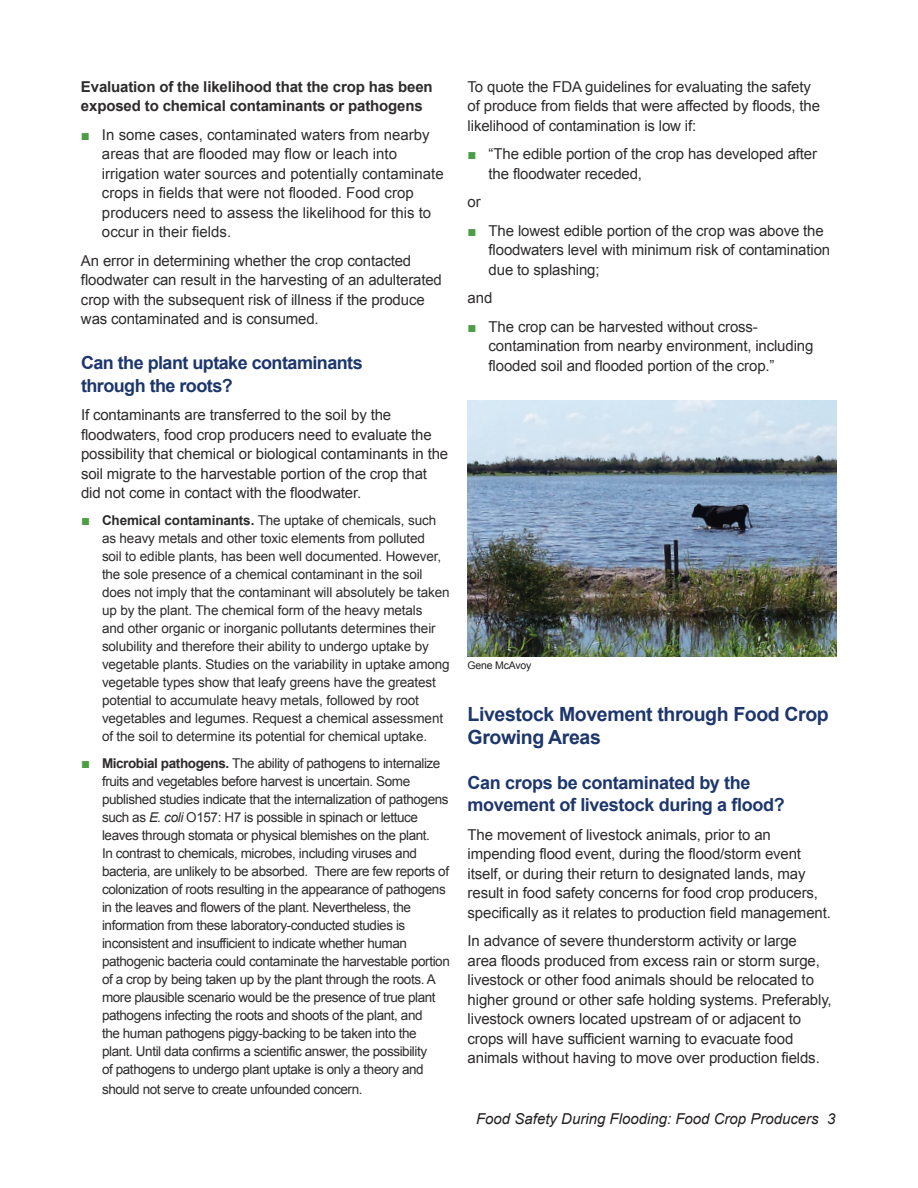
<style>
.page{position:relative;width:918px;height:1188px;background:#fff}
.page>*{position:absolute;margin:0;border:0;box-sizing:border-box;transform-origin:0 0}
.t1{font:700 19.5px/22.5px "Arial";letter-spacing:-.02em;color:#1d366c}
.t2{font:700 18px/22.5px "Arial";letter-spacing:-.02em;color:#1d366c}
.t3{font:15px/19.5px "Arial";letter-spacing:-.01em;color:#2e2b2c}
.t4{font:700 15px/19.5px "Arial";letter-spacing:-.01em;color:#2e2b2c}
.t5{font:italic 15px "Arial";color:#231f20}
.t6{font:13.5px/18px "Arial";letter-spacing:-.03em;color:#2e2b2c}
.t7{font:13.5px/18px "Arial";letter-spacing:-.01em;color:#2e2b2c}
.t8{font:10.5px "Arial";letter-spacing:-.02em;color:#231f20}
.s1{color:#4c9e45}
.s2{font-size:15px;color:#4c9e45}
.s3{font-weight:700}
.s4{font-style:italic}
</style>
<div class="page">
<img style="left:468px;top:400px;width:369px;height:256px">
<p class="t4" style="left:81px;top:77px;width:353px">Evaluation of the likelihood that the crop has been exposed to chemical contaminants or pathogens</p>
<p class="t3" style="left:102px;top:125px;width:343px;text-indent:-21px"><span class="s1">■</span> In some cases, contaminated waters from nearby areas that are flooded may flow or leach into irrigation water sources and potentially contaminate crops in fields that were not flooded. Food crop producers need to assess the likelihood for this to occur in their fields.</p>
<p class="t3" style="left:81px;top:251px;width:362px">An error in determining whether the crop contacted floodwater can result in the harvesting of an adulterated crop with the subsequent risk of illness if the produce was contaminated and is consumed.</p>
<p class="t2" style="left:81px;top:352px;width:283px">Can the plant uptake contaminants through the roots?</p>
<p class="t3" style="left:81px;top:406px;width:369px">If contaminants are transferred to the soil by the floodwaters, food crop producers need to evaluate the possibility that chemical or biological contaminants in the soil migrate to the harvestable portion of the crop that did not come in contact with the floodwater.</p>
<p class="t7" style="left:102px;top:512px;width:349px;text-indent:-21px"><span class="s2">■</span> <span class="s3">Chemical contaminants.</span> The uptake of chemicals, such as heavy metals and other toxic elements from polluted<br>soil to edible plants, has been well documented. However, the sole presence of a chemical contaminant in the soil does not imply that the contaminant will absolutely be taken up by the plant. The chemical form of the heavy metals<br>and other organic or inorganic pollutants determines their solubility and therefore their ability to undergo uptake by vegetable plants. Studies on the variability in uptake among vegetable types show that leafy greens have the greatest potential to accumulate heavy metals, followed by root vegetables and legumes. Request a chemical assessment of the soil to determine its potential for chemical uptake.</p>
<p class="t6" style="left:102px;top:755px;width:349px;text-indent:-21px"><span class="s2">■</span> <span class="s3">Microbial pathogens.</span> The ability of pathogens to internalize fruits and vegetables before harvest is uncertain. Some published studies indicate that the internalization of pathogens such as <span class="s4">E. coli</span> O157: H7 is possible in spinach or lettuce leaves through stomata or physical blemishes on the plant.<br>In contrast to chemicals, microbes, including viruses and bacteria, are unlikely to be absorbed. There are few reports of colonization of roots resulting in the appearance of pathogens in the leaves and flowers of the plant. Nevertheless, the information from these laboratory-conducted studies is inconsistent and insufficient to indicate whether human pathogenic bacteria could contaminate the harvestable portion of a crop by being taken up by the plant through the roots. A more plausible scenario would be the presence of true plant pathogens infecting the roots and shoots of the plant, and<br>the human pathogens piggy-backing to be taken into the plant. Until data confirms a scientific answer, the possibility<br>of pathogens to undergo plant uptake is only a theory and</p>
<p class="t6" style="left:102px;top:1080px;width:262px">should not serve to create unfounded concern.</p>
<p class="t3" style="left:468px;top:77px;width:354px">To quote the FDA guidelines for evaluating the safety of produce from fields that were affected by floods, the likelihood of contamination is low if:</p>
<p class="t3" style="left:489px;top:145px;width:330px;text-indent:-21px"><span class="s1">■</span> “The edible portion of the crop has developed after the floodwater receded,</p>
<p class="t3" style="left:468px;top:193px;width:15px">or</p>
<p class="t3" style="left:489px;top:221px;width:343px;text-indent:-21px"><span class="s1">■</span> The lowest edible portion of the crop was above the floodwaters level with minimum risk of contamination due to splashing;</p>
<p class="t3" style="left:468px;top:289px;width:26px">and</p>
<p class="t3" style="left:489px;top:317px;width:326px;text-indent:-21px"><span class="s1">■</span> The crop can be harvested without cross&shy;contamination from nearby environment, including flooded soil and flooded portion of the crop.”</p>
<p class="t8" style="left:468px;top:658px;width:65px">Gene McAvoy</p>
<h1 class="t1" style="left:468px;top:704px;width:363px">Livestock Movement through Food Crop<br>Growing Areas</h1>
<p class="t2" style="left:468px;top:772px;width:319px">Can crops be contaminated by the movement of livestock during a flood?</p>
<p class="t3" style="left:468px;top:825px;width:365px">The movement of livestock animals, prior to an impending flood event, during the flood/storm event itself, or during their return to designated lands, may result in food safety concerns for food crop producers, specifically as it relates to production field management.</p>
<p class="t3" style="left:468px;top:931px;width:366px">In advance of severe thunderstorm activity or large<br>area floods produced from excess rain or storm surge, livestock or other food animals should be relocated to higher ground or other safe holding systems. Preferably, livestock owners located upstream of or adjacent to crops will have sufficient warning to evacuate food animals without having to move over production fields.</p>
<p class="t5" style="left:476px;top:1109px;width:361px">Food Safety During Flooding: Food Crop Producers 3</p>
</div>
